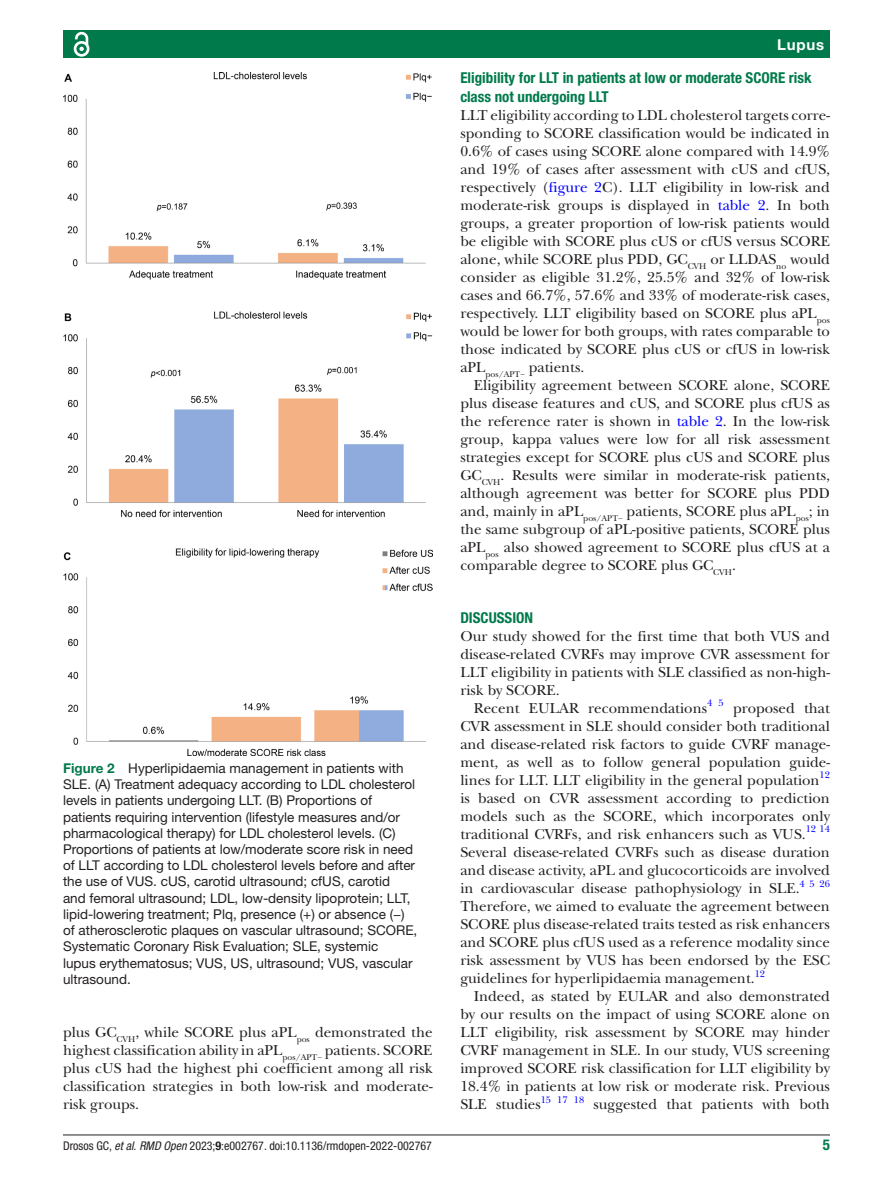
<style>
.page{position:relative;width:893px;height:1191px;background:#fff}
.page>*{position:absolute;margin:0;border:0;box-sizing:border-box;transform-origin:0 0}
.t1{font:15px/18px "New Baskerville";color:#231f20;text-align:justify}
.t2{font:700 condensed 15px/18px "Helvetica Neue LT Std";color:#007a4b}
.t3{font:700 15px "Helvetica Neue LT Std";letter-spacing:.055em;color:#fff}
.t4{font:13.5px/16.2px "Helvetica Neue LT Std";color:#231f20}
.t5{font:condensed 12px "Helvetica Neue LT Std";color:#231f20}
.t6{font:9.9px "New Baskerville";color:#00f}
.s1{font-weight:700;color:#007a4b}
.s2{color:#00f}
.s3{font-style:italic}
.s4{font-weight:700}
</style>
<div class="page">
<hr style="left:63px;top:1134px;width:767px;height:1px;background:#231f20">
<div style="left:63px;top:31px;width:767px;height:27px;background:#007a4b"></div>
<svg style="left:73px;top:31px;width:17px;height:26px"></svg>
<img style="left:63px;top:73px;width:370px;height:682px">
<p class="t4" style="left:63px;top:760px;width:356px"><span class="s1">Figure 2</span> Hyperlipidaemia management in patients with SLE. (A) Treatment adequacy according to LDL cholesterol levels in patients undergoing LLT. (B) Proportions of patients requiring intervention (lifestyle measures and/or pharmacological therapy) for LDL cholesterol levels. (C)<br>Proportions of patients at low/moderate score risk in need of LLT according to LDL cholesterol levels before and after the use of VUS. cUS, carotid ultrasound; cfUS, carotid<br>and femoral ultrasound; LDL, low-density lipoprotein; LLT, lipid-lowering treatment; Plq, presence (+) or absence (−) of atherosclerotic plaques on vascular ultrasound; SCORE, Systematic Coronary Risk Evaluation; SLE, systemic<br>lupus erythematosus; VUS, US, ultrasound; VUS, vascular ultrasound.</p>
<p class="t1" style="left:63px;top:1023px;width:371px">plus GC<sub>CVH</sub>, while SCORE plus aPL<sub>pos</sub> demonstrated the highest classification ability in aPL<sub>pos/APT−</sub> patients. SCORE plus cUS had the highest phi coefficient among all risk classification strategies in both low-risk and moderate&shy;risk groups.</p>
<p class="t3" style="left:777px;top:35px;width:49px">Lupus</p>
<p class="t2" style="left:460px;top:69px;width:353px">Eligibility for LLT in patients at low or moderate SCORE risk class not undergoing LLT</p>
<p class="t1" style="left:460px;top:106px;width:371px">LLT eligibility according to LDL cholesterol targets corre&shy;sponding to SCORE classification would be indicated in 0.6% of cases using SCORE alone compared with 14.9% and 19% of cases after assessment with cUS and cfUS, respectively (<span class="s2">figure 2</span>C). LLT eligibility in low-risk and moderate-risk groups is displayed in <span class="s2">table 2</span>. In both groups, a greater proportion of low-risk patients would be eligible with SCORE plus cUS or cfUS versus SCORE alone, while SCORE plus PDD, GC<sub>CVH</sub> or LLDAS<sub>no</sub> would consider as eligible 31.2%, 25.5% and 32% of low-risk cases and 66.7%, 57.6% and 33% of moderate-risk cases, respectively. LLT eligibility based on SCORE plus aPL<sub>pos </sub>would be lower for both groups, with rates comparable to those indicated by SCORE plus cUS or cfUS in low-risk aPL<sub>pos/APT−</sub> patients.</p>
<p class="t1" style="left:460px;top:376px;width:371px;text-indent:14px">Eligibility agreement between SCORE alone, SCORE plus disease features and cUS, and SCORE plus cfUS as the reference rater is shown in <span class="s2">table 2</span>. In the low-risk group, kappa values were low for all risk assessment strategies except for SCORE plus cUS and SCORE plus GC<sub>CVH</sub>. Results were similar in moderate-risk patients, although agreement was better for SCORE plus PDD and, mainly in aPL<sub>pos/APT−</sub> patients, SCORE plus aPL<sub>pos</sub>; in the same subgroup of aPL-positive patients, SCORE plus aPL<sub>pos</sub> also showed agreement to SCORE plus cfUS at a comparable degree to SCORE plus GC<sub>CVH</sub>.</p>
<p class="t2" style="left:460px;top:608px;width:74px">DISCUSSION</p>
<p class="t1" style="left:460px;top:627px;width:371px">Our study showed for the first time that both VUS and</p>
<p class="t1" style="left:460px;top:645px;width:371px">disease-related CVRFs may improve CVR assessment for</p>
<p class="t1" style="left:460px;top:663px;width:371px">LLT eligibility in patients with SLE classified as non-high-</p>
<p class="t1" style="left:460px;top:681px;width:101px">risk by SCORE.</p>
<p class="t1" style="left:474px;top:699px;width:251px">Recent EULAR recommendations<sup>4</sup> <sup>5</sup></p>
<p class="t1" style="left:460px;top:699px;width:371px;text-indent:273px">proposed that CVR assessment in SLE should consider both traditional and disease-related risk factors to guide CVRF manage&shy;ment, as well as to follow general population guide&shy;lines for LLT. LLT eligibility in the general population</p>
<p class="t6" style="left:820px;top:769px;width:12px">12</p>
<p class="t1" style="left:460px;top:789px;width:371px">is based on CVR assessment according to prediction models such as the SCORE, which incorporates only traditional CVRFs, and risk enhancers such as VUS.</p>
<p class="t6" style="left:806px;top:823px;width:26px">12 14</p>
<p class="t1" style="left:460px;top:843px;width:371px">Several disease-related CVRFs such as disease duration and disease activity, aPL and glucocorticoids are involved in cardiovascular disease pathophysiology in SLE.</p>
<p class="t6" style="left:800px;top:877px;width:32px">4 5 26</p>
<p class="t1" style="left:460px;top:897px;width:371px">Therefore, we aimed to evaluate the agreement between SCORE plus disease-related traits tested as risk enhancers and SCORE plus cfUS used as a reference modality since risk assessment by VUS has been endorsed by the ESC guidelines for hyperlipidaemia management.</p>
<p class="t6" style="left:755px;top:967px;width:12px">12</p>
<p class="t1" style="left:460px;top:987px;width:371px;text-indent:14px">Indeed, as stated by EULAR and also demonstrated by our results on the impact of using SCORE alone on LLT eligibility, risk assessment by SCORE may hinder CVRF management in SLE. In our study, VUS screening improved SCORE risk classification for LLT eligibility by 18.4% in patients at low risk or moderate risk. Previous SLE studies</p>
<p class="t6" style="left:541px;top:1093px;width:45px">15 17 18</p>
<p class="t1" style="left:593px;top:1095px;width:238px">suggested that patients with both</p>
<p class="t5" style="left:63px;top:1138px;width:370px">Drosos GC, <span class="s3">et al</span>. <span class="s3">RMD Open</span> 2023;<span class="s4">9</span>:e002767. doi:10.1136/rmdopen-2022-002767</p>
<p class="t2" style="left:823px;top:1135px;width:9px">5</p>
</div>
